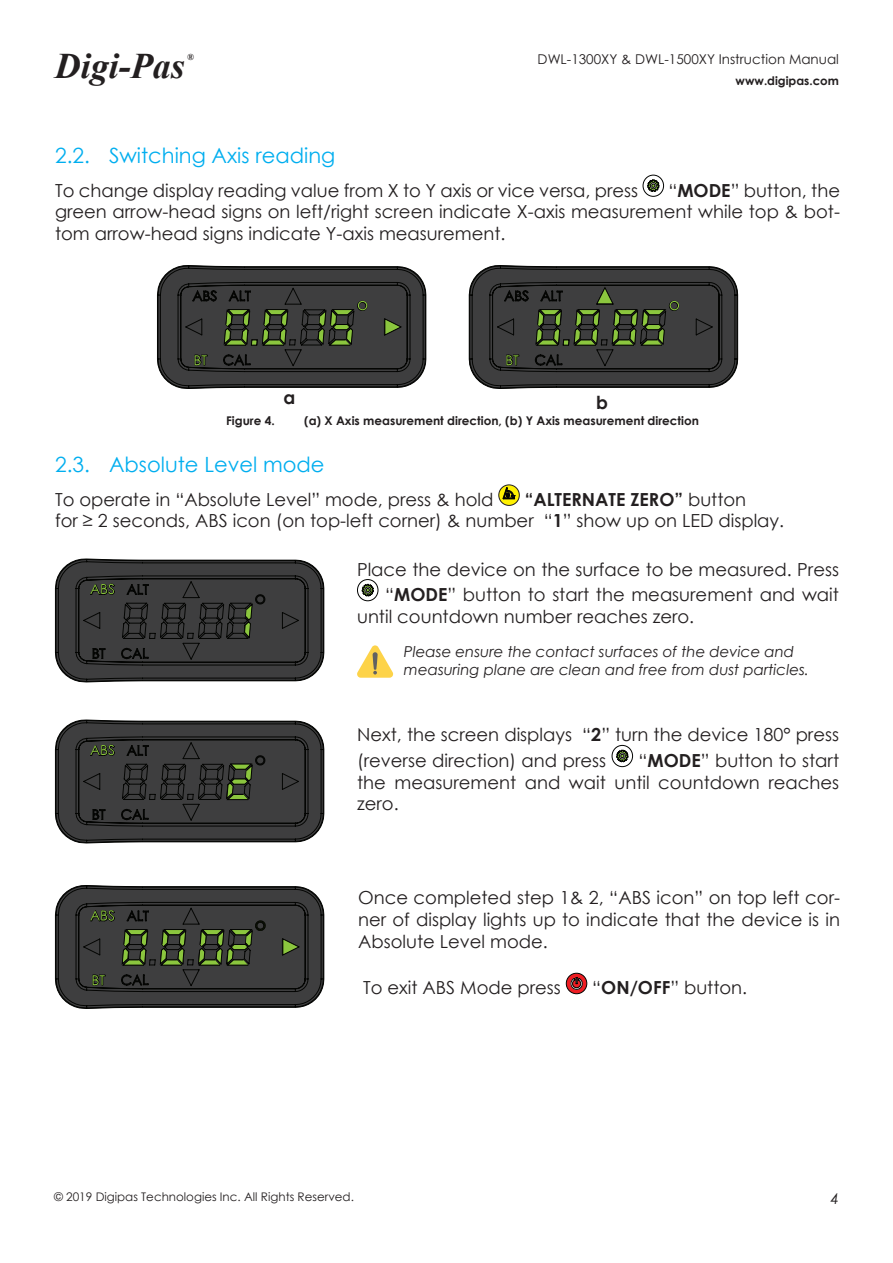
<style>
.page{position:relative;width:893px;height:1263px;background:#fff}
.page>*{position:absolute;margin:0;border:0;box-sizing:border-box;transform-origin:0 0}
.t1{font:italic 700 36px "Times New Roman";color:#231f20}
.t2{font:21px "Century Gothic";color:#00aeef}
.t3{font:18px/21.6px "Century Gothic";color:#231f20;text-align:justify}
.t4{font:700 18px "Century Gothic";color:#231f20}
.t5{font:italic 15px/18px "Century Gothic";color:#231f20}
.t6{font:13.5px "Century Gothic";color:#231f20}
.t7{font:700 12px "Century Gothic";color:#231f20}
.t8{font:11.85px "Century Gothic";color:#231f20}
.t9{font:700 11.85px "Century Gothic";color:#231f20}
.t10{font:italic 700 9px "Times New Roman";color:#231f20}
.s1{font-weight:700}
</style>
<div class="page">
<svg style="left:643px;top:175px;width:21px;height:21px"></svg>
<div style="left:643px;top:175px;width:21px;height:22px;border:1px solid #040503;border-radius:50%"></div>
<svg style="left:647px;top:179px;width:13px;height:13px"></svg>
<svg style="left:157px;top:265px;width:270px;height:124px"></svg>
<svg style="left:468px;top:265px;width:270px;height:124px"></svg>
<svg style="left:499px;top:485px;width:20px;height:20px"></svg>
<div style="left:498px;top:484px;width:22px;height:22px;border:1px solid #231f20;border-radius:50%"></div>
<svg style="left:502px;top:487px;width:14px;height:13px"></svg>
<svg style="left:55px;top:558px;width:270px;height:125px"></svg>
<svg style="left:55px;top:719px;width:270px;height:125px"></svg>
<svg style="left:55px;top:885px;width:270px;height:124px"></svg>
<svg style="left:357px;top:579px;width:21px;height:22px"></svg>
<div style="left:357px;top:579px;width:21px;height:22px;border:1px solid #040503;border-radius:50%"></div>
<svg style="left:361px;top:583px;width:13px;height:14px"></svg>
<svg style="left:357px;top:645px;width:37px;height:33px"></svg>
<svg style="left:612px;top:745px;width:21px;height:22px"></svg>
<div style="left:612px;top:745px;width:21px;height:22px;border:1px solid #040503;border-radius:50%"></div>
<svg style="left:616px;top:749px;width:13px;height:14px"></svg>
<svg style="left:566px;top:973px;width:21px;height:21px"></svg>
<div style="left:566px;top:973px;width:21px;height:21px;border:1px solid #040503;border-radius:50%"></div>
<svg style="left:570px;top:977px;width:13px;height:13px"></svg>
<h1 class="t1" style="left:55px;top:41px;width:131px">Digi-Pas</h1>
<p class="t10" style="left:187px;top:51px;width:8px">®</p>
<p class="t6" style="left:538px;top:50px;width:303px">DWL-1300XY &amp; DWL-1500XY Instruction Manual</p>
<p class="t9" style="left:736px;top:72px;width:105px">www.digipas.com</p>
<p class="t2" style="left:55px;top:140px;width:282px">2.2. Switching Axis reading</p>
<p class="t3" style="left:55px;top:179px;width:585px">To change display reading value from X to Y axis or vice versa, press</p>
<p class="t3" style="left:55px;top:179px;width:786px;text-indent:613px">“<span class="s1">MODE</span>” button, the green arrow-head signs on left/right screen indicate X-axis measurement while top &amp; bot&shy;tom arrow-head signs indicate Y-axis measurement.</p>
<p class="t4" style="left:283px;top:384px;width:13px">a</p>
<p class="t4" style="left:596px;top:388px;width:13px">b</p>
<p class="t7" style="left:226px;top:411px;width:50px">Figure 4.</p>
<p class="t7" style="left:304px;top:411px;width:396px">(a) X Axis measurement direction, (b) Y Axis measurement direction</p>
<p class="t2" style="left:55px;top:450px;width:271px">2.3. Absolute Level mode</p>
<p class="t3" style="left:55px;top:488px;width:440px">To operate in “Absolute Level” mode, press &amp; hold</p>
<p class="t3" style="left:55px;top:488px;width:731px;text-indent:470px"><span class="s1">“ALTERNATE ZERO”</span> button<br>for ≥ 2 seconds, ABS icon (on top-left corner) &amp; number “<span class="s1">1</span>” show up on LED display.</p>
<p class="t3" style="left:357px;top:556px;width:483px;line-height:25.7px;text-align:right">Place the device on the surface to be measured. Press “<span class="s1">MODE</span>” button to start the measurement and wait</p>
<p class="t3" style="left:357px;top:605px;width:339px">until countdown number reaches zero.</p>
<p class="t5" style="left:404px;top:642px;width:407px">Please ensure the contact surfaces of the device and measuring plane are clean and free from dust particles.</p>
<p class="t3" style="left:357px;top:722px;width:483px;line-height:25.7px">Next, the screen displays “<span class="s1">2</span>” turn the device 180° press (reverse direction) and press</p>
<p class="t3" style="left:357px;top:749px;width:483px;text-indent:281px">“<span class="s1">MODE</span>” button to start the measurement and wait until countdown reaches zero.</p>
<p class="t3" style="left:358px;top:887px;width:483px">Once completed step 1&amp; 2, “ABS icon” on top left cor&shy;ner of display lights up to indicate that the device is in Absolute Level mode.</p>
<p class="t3" style="left:363px;top:976px;width:199px">To exit ABS Mode press</p>
<p class="t3" style="left:592px;top:976px;width:157px">“<span class="s1">ON/OFF</span>” button.</p>
<p class="t8" style="left:54px;top:1189px;width:301px">© 2019 Digipas Technologies Inc. All Rights Reserved.</p>
<p class="t5" style="left:831px;top:1189px;width:10px">4</p>
</div>
